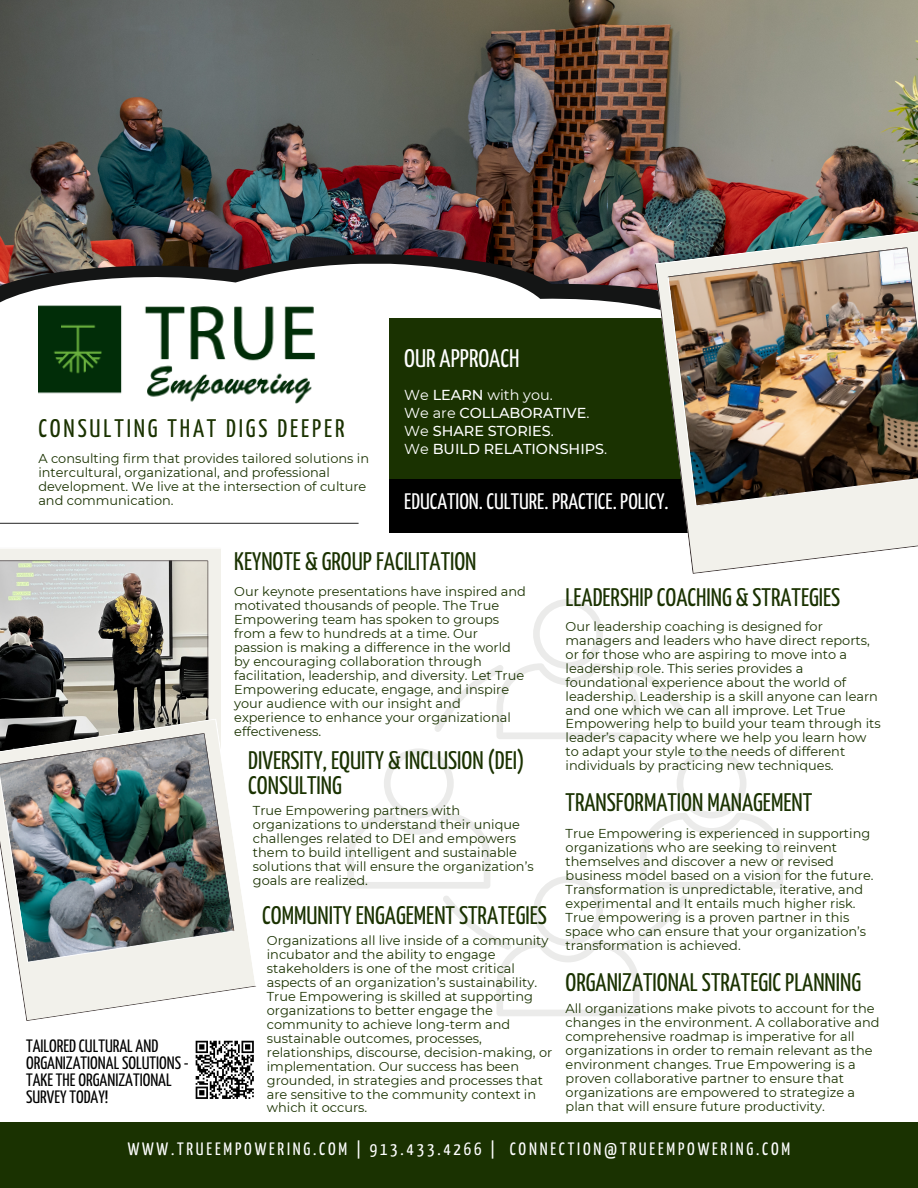
<style>
.page{position:relative;width:918px;height:1188px;background:#fff}
.page>*{position:absolute;margin:0;border:0;box-sizing:border-box;transform-origin:0 0}
.t1{font:25.35px/24.8px "Yanone Kaffeesatz";color:#1a3201}
.t2{font:25.35px "Yanone Kaffeesatz";letter-spacing:.115em;color:#1a3201}
.t3{font:25.35px "Yanone Kaffeesatz";color:#fff}
.t4{font:22.35px "Yanone Kaffeesatz";color:#fff}
.t5{font:17.85px/16.8px "Yanone Kaffeesatz";color:#000}
.t6{font:17.85px "Yanone Kaffeesatz";letter-spacing:.155em;color:#fff}
.t7{font:500 14.4px/18px "Montserrat";color:#fff}
.t8{font:12.9px/14px "Montserrat";color:#1a3201}
.s1{font-weight:400}
</style>
<div class="page">
<img style="left:0;top:0;width:918px;height:254px">
<img style="left:0;top:254px;width:655px;height:10px">
<svg style="left:0;top:264px;width:655px;height:45px"></svg>
<div style="left:389px;top:363px;width:334px;height:170px;background:#000"></div>
<hr style="left:0;top:523px;width:359px;height:1px;background:#000">
<svg style="left:0;top:549px;width:221px;height:170px;background:#97968f"></svg>
<img style="left:0;top:719px;width:256px;height:302px">
<div style="left:0;top:1122px;width:918px;height:66px;background:#1a3201"></div>
<div style="left:389px;top:318px;width:332px;height:160px;background:#1a3201"></div>
<img style="left:655px;top:231px;width:263px;height:343px">
<img style="left:38px;top:296px;width:283px;height:108px">
<svg style="left:347px;top:599px;width:436px;height:417px"></svg>
<svg style="left:195px;top:1040px;width:59px;height:59px"></svg>
<h1 class="t2" style="left:38px;top:419px;width:308px">CONSULTING THAT DIGS DEEPER</h1>
<p class="t8" style="left:38px;top:451px;width:332px">A consulting firm that provides tailored solutions in intercultural, organizational, and professional development. We live at the intersection of culture and communication.</p>
<h1 class="t3" style="left:404px;top:348px;width:117px">OUR APPROACH</h1>
<p class="t7" style="left:404px;top:386px;width:204px"><span class="s1">We</span> LEARN <span class="s1">with you.<br>We are</span> COLLABORATIVE<span class="s1">.<br>We</span> SHARE STORIES<span class="s1">.<br>We</span> BUILD RELATIONSHIPS<span class="s1">.</span></p>
<h2 class="t4" style="left:404px;top:493px;width:266px">EDUCATION. CULTURE. PRACTICE. POLICY.</h2>
<h3 class="t5" style="left:26px;top:1039px;width:164px">TAILORED CULTURAL AND<br>ORGANIZATIONAL SOLUTIONS -<br>TAKE THE ORGANIZATIONAL<br>SURVEY TODAY!</h3>
<h1 class="t1" style="left:234px;top:551px;width:244px">KEYNOTE &amp; GROUP FACILITATION</h1>
<p class="t8" style="left:234px;top:585px;width:293px">Our keynote presentations have inspired and motivated thousands of people. The True Empowering team has spoken to groups from a few to hundreds at a time. Our passion is making a difference in the world by encouraging collaboration through facilitation, leadership, and diversity. Let True Empowering educate, engage, and inspire your audience with our insight and experience to enhance your organizational effectiveness.</p>
<h1 class="t1" style="left:248px;top:750px;width:278px">DIVERSITY, EQUITY &amp; INCLUSION (DEI)<br>CONSULTING</h1>
<p class="t8" style="left:253px;top:804px;width:282px">True Empowering partners with organizations to understand their unique challenges related to DEI and empowers them to build intelligent and sustainable solutions that will ensure the organization’s goals are realized.</p>
<h1 class="t1" style="left:262px;top:905px;width:286px">COMMUNITY ENGAGEMENT STRATEGIES</h1>
<p class="t8" style="left:267px;top:933px;width:287px">Organizations all live inside of a community incubator and the ability to engage stakeholders is one of the most critical aspects of an organization’s sustainability.<br>True Empowering is skilled at supporting organizations to better engage the community to achieve long-term and sustainable outcomes, processes, relationships, discourse, decision-making, or implementation. Our success has been grounded, in strategies and processes that are sensitive to the community context in which it occurs.</p>
<h1 class="t1" style="left:566px;top:586px;width:276px">LEADERSHIP COACHING &amp; STRATEGIES</h1>
<p class="t8" style="left:566px;top:619px;width:317px">Our leadership coaching is designed for managers and leaders who have direct reports, or for those who are aspiring to move into a leadership role. This series provides a foundational experience about the world of leadership. Leadership is a skill anyone can learn and one which we can all improve. Let True Empowering help to build your team through its leader’s capacity where we help you learn how to adapt your style to the needs of different individuals by practicing new techniques.</p>
<h1 class="t1" style="left:566px;top:792px;width:248px">TRANSFORMATION MANAGEMENT</h1>
<p class="t8" style="left:566px;top:826px;width:309px">True Empowering is experienced in supporting organizations who are seeking to reinvent themselves and discover a new or revised business model based on a vision for the future.<br>Transformation is unpredictable, iterative, and experimental and It entails much higher risk.<br>True empowering is a proven partner in this space who can ensure that your organization’s transformation is achieved.</p>
<h1 class="t1" style="left:566px;top:971px;width:297px">ORGANIZATIONAL STRATEGIC PLANNING</h1>
<p class="t8" style="left:566px;top:1002px;width:316px">All organizations make pivots to account for the changes in the environment. A collaborative and comprehensive roadmap is imperative for all organizations in order to remain relevant as the environment changes. True Empowering is a proven collaborative partner to ensure that organizations are empowered to strategize a plan that will ensure future productivity.</p>
<h3 class="t6" style="left:128px;top:1142px;width:664px">WWW.TRUEEMPOWERING.COM | 913.433.4266 | CONNECTION@TRUEEMPOWERING.COM</h3>
</div>
